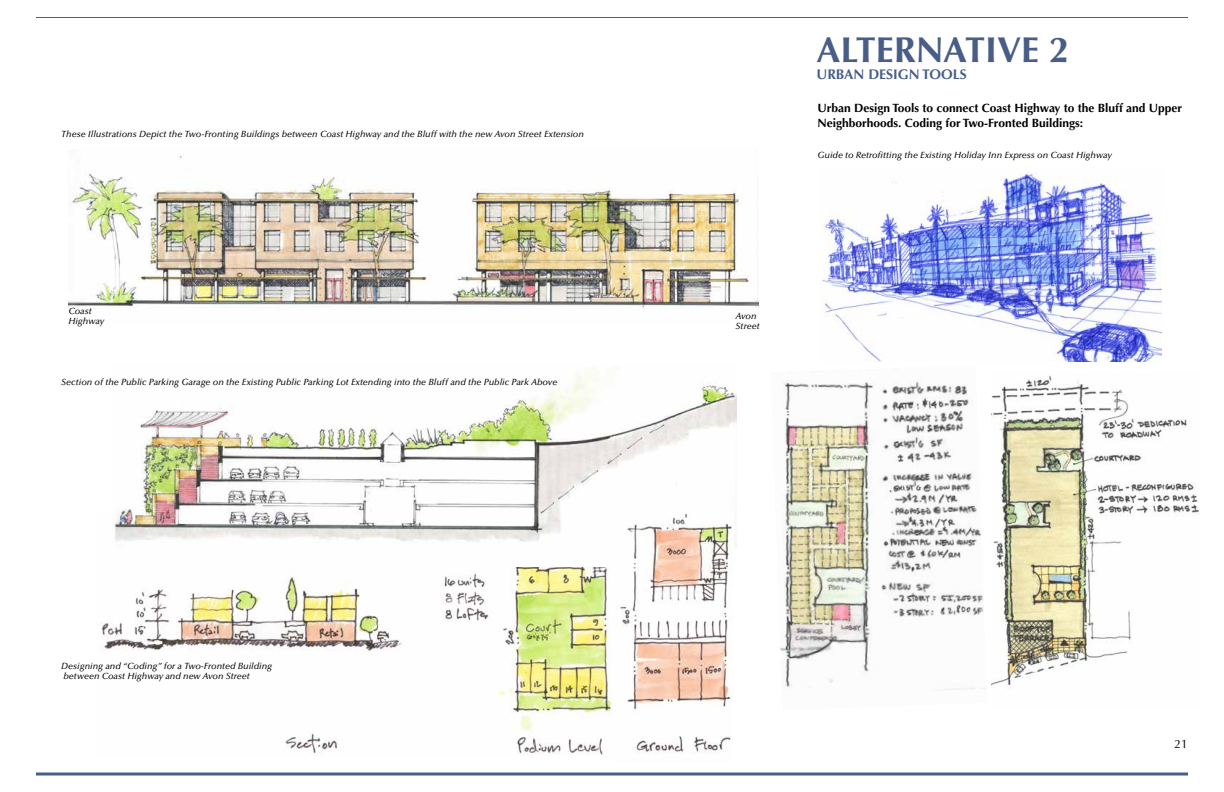
<style>
.page{position:relative;width:1224px;height:792px;background:#fff}
.page>*{position:absolute;margin:0;border:0;box-sizing:border-box;transform-origin:0 0}
.t1{font:700 36px "Optima LT Std";color:#485e88}
.t2{font:700 14px "Optima LT Std";color:#485e88}
.t3{font:700 12px/14.4px "Optima LT Std";color:#000}
.t4{font:12px "Optima LT Std";color:#000}
.t5{font:italic 500 9px/10px "Optima LT Std";color:#000}
</style>
<div class="page">
<hr style="left:36px;top:17px;width:1152px;height:1px;background:#485e88">
<svg style="left:36px;top:772px;width:1152px;height:4px;background:#7586a5"></svg>
<img style="left:822px;top:168px;width:339px;height:194px">
<img style="left:101px;top:514px;width:511px;height:241px">
<img style="left:113px;top:371px;width:623px;height:195px">
<img style="left:68px;top:156px;width:690px;height:153px">
<img style="left:780px;top:381px;width:206px;height:309px">
<img style="left:991px;top:376px;width:209px;height:309px">
<img style="left:612px;top:513px;width:122px;height:240px">
<p class="t5" style="left:61px;top:129px;width:524px">These Illustrations Depict the Two-Fronting Buildings between Coast Highway and the Bluff with the new Avon Street Extension</p>
<p class="t5" style="left:68px;top:306px;width:37px">Coast<br>Highway</p>
<p class="t5" style="left:61px;top:378px;width:498px">Section of the Public Parking Garage on the Existing Public Parking Lot Extending into the Bluff and the Public Park Above</p>
<p class="t5" style="left:61px;top:662px;width:213px">Designing and “Coding” for a Two-Fronted Building between Coast Highway and new Avon Street</p>
<h1 class="t1" style="left:816px;top:29px;width:254px">ALTERNATIVE 2</h1>
<h2 class="t2" style="left:816px;top:66px;width:72px">URBan Design</h2>
<h2 class="t2" style="left:922px;top:66px;width:18px">Tools</h2>
<h3 class="t3" style="left:818px;top:101px;width:366px">Urban Design Tools to connect Coast Highway to the Bluff and Upper<br>Neighborhoods. Coding for Two-Fronted Buildings:</h3>
<p class="t5" style="left:817px;top:150px;width:296px">Guide to Retrofitting the Existing Holiday Inn Express on Coast Highway</p>
<p class="t5" style="left:736px;top:311px;width:26px">Avon<br>Street</p>
<h3 class="t4" style="left:1175px;top:737px;width:15px">21</h3>
</div>
